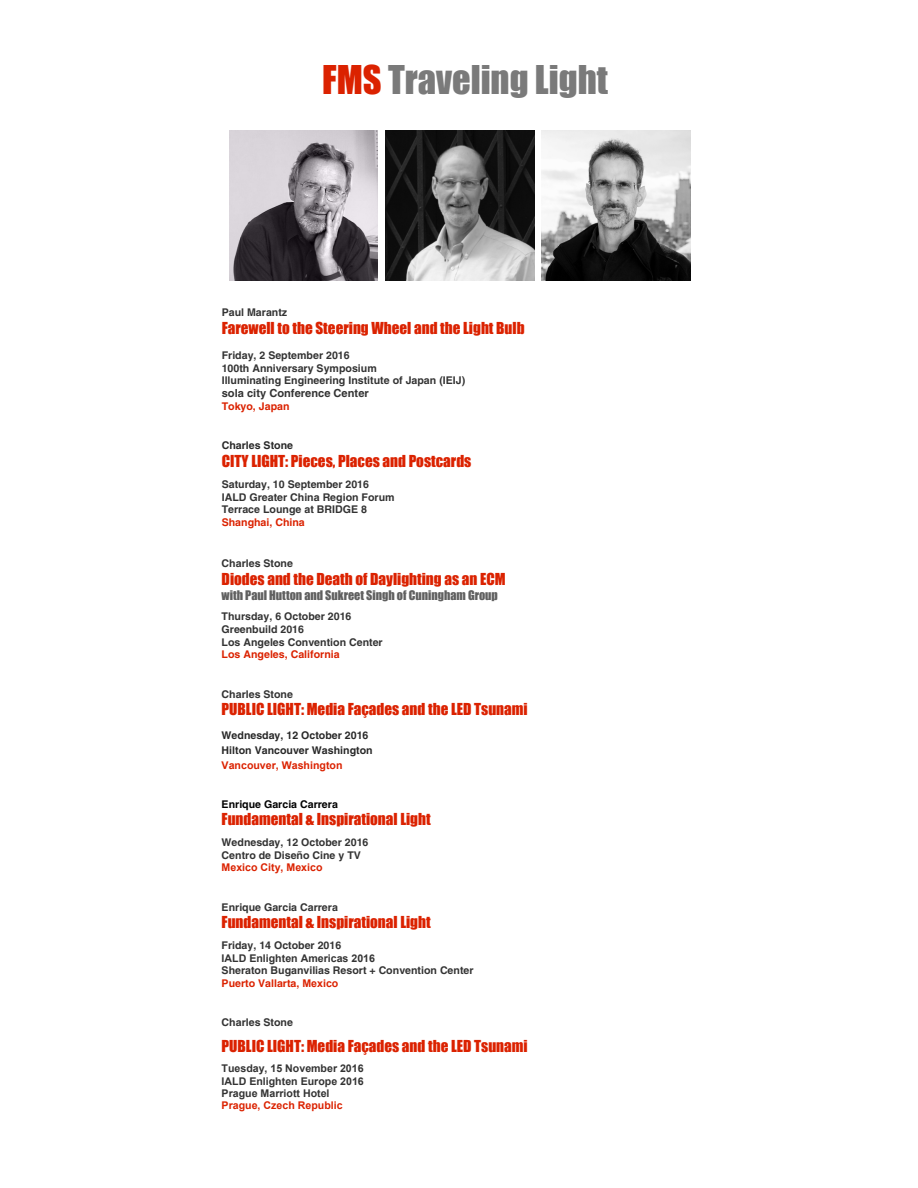
<style>
.page{position:relative;width:918px;height:1188px;background:#fff}
.page>*{position:absolute;margin:0;border:0;box-sizing:border-box;transform-origin:0 0}
.t1{font:36.45px "Impact";color:#7a7a7a}
.t2{font:15.15px "Impact";color:#db2200}
.t3{font:12.15px "Impact";color:#606060}
.t4{font:700 11.1px "Helvetica";color:#333}
.t5{font:700 10.65px/12.6px "Helvetica";color:#333}
.t6{font:700 10.65px/12.1px "Arial";color:#333}
.t7{font:700 10.65px/14.9px "Helvetica";color:#282828}
.t8{font:700 10.65px "Helvetica";color:#000}
.t9{font:700 10.65px "Helvetica";color:#db2200}
.t10{font:8.1px "Tahoma";color:#000}
.s1{color:#db2200}
.s2{font-family:"Arial";color:#db2200}
.s3{font-family:"Arial"}
</style>
<div class="page">
<img style="left:229px;top:131px;width:149px;height:149px">
<img style="left:386px;top:131px;width:148px;height:149px">
<img style="left:542px;top:131px;width:148px;height:149px">
<p class="t1" style="left:322px;top:51px;width:287px"><span class="s1">FMS</span> Traveling Light</p>
<p class="t5" style="left:222px;top:306px;width:67px">Paul Marantz</p>
<p class="t2" style="left:222px;top:316px;width:304px">Farewell to the Steering Wheel and the Light Bulb</p>
<p class="t5" style="left:222px;top:349px;width:245px">Friday, 2 September 2016<br>100th Anniversary Symposium<br>Illuminating Engineering Institute of Japan (IEIJ)</p>
<p class="t4" style="left:222px;top:387px;width:149px">sola city Conference Center</p>
<p class="t9" style="left:222px;top:400px;width:69px">Tokyo, Japan</p>
<p class="t7" style="left:222px;top:438px;width:73px">Charles Stone</p>
<p class="t2" style="left:222px;top:449px;width:251px">CITY LIGHT: Pieces, Places and Postcards</p>
<p class="t5" style="left:222px;top:478px;width:174px">Saturday, 10 September 2016<br>IALD Greater China Region Forum<br>Terrace Lounge at BRIDGE 8<br><span class="s1">Shanghai, China</span></p>
<p class="t5" style="left:222px;top:557px;width:73px">Charles Stone</p>
<p class="t2" style="left:222px;top:567px;width:286px">Diodes and the Death of Daylighting as an ECM</p>
<p class="t3" style="left:222px;top:586px;width:278px">with Paul Hutton and Sukreet Singh of Cuningham Group</p>
<p class="t5" style="left:222px;top:610px;width:163px">Thursday, 6 October 2016<br>Greenbuild 2016<br>Los Angeles Convention Center<br><span class="s1">Los Angeles, California</span></p>
<p class="t5" style="left:222px;top:688px;width:73px">Charles Stone</p>
<p class="t2" style="left:222px;top:698px;width:308px">PUBLIC LIGHT: Media Façades and the LED Tsunami</p>
<p class="t7" style="left:222px;top:727px;width:153px">Wednesday, 12 October 2016<br>Hilton Vancouver Washington<br><span class="s2">Vancouver, Washington</span></p>
<p class="t8" style="left:222px;top:798px;width:118px">Enrique Garcia Carrera</p>
<p class="t2" style="left:222px;top:808px;width:211px">Fundamental &amp; Inspirational Light</p>
<p class="t5" style="left:222px;top:836px;width:148px">Wednesday, 12 October 2016<br>Centro de Diseño Cine y TV<br><span class="s2">Mexico City, Mexico</span></p>
<p class="t5" style="left:222px;top:900px;width:118px">Enrique Garcia Carrera</p>
<p class="t2" style="left:222px;top:911px;width:211px">Fundamental &amp; Inspirational Light</p>
<p class="t5" style="left:222px;top:939px;width:253px">Friday, 14 October 2016<br><span class="s3">IALD Enlighten Americas 2016<br></span>Sheraton Buganvilias Resort + Convention Center<br><span class="s1">Puerto Vallarta,</span> <span class="s2">Mexico</span></p>
<p class="t5" style="left:222px;top:1016px;width:73px">Charles Stone</p>
<p class="t2" style="left:222px;top:1034px;width:308px">PUBLIC LIGHT: Media Façades and the LED Tsunami</p>
<p class="t6" style="left:222px;top:1063px;width:144px">Tuesday, 15 November 2016<br>IALD Enlighten Europe 2016<br>Prague Marriott Hotel<br><span class="s1">Prague, Czech Republic</span></p>
<p class="t10" style="left:458px;top:588px;width:6px">1</p>
</div>
